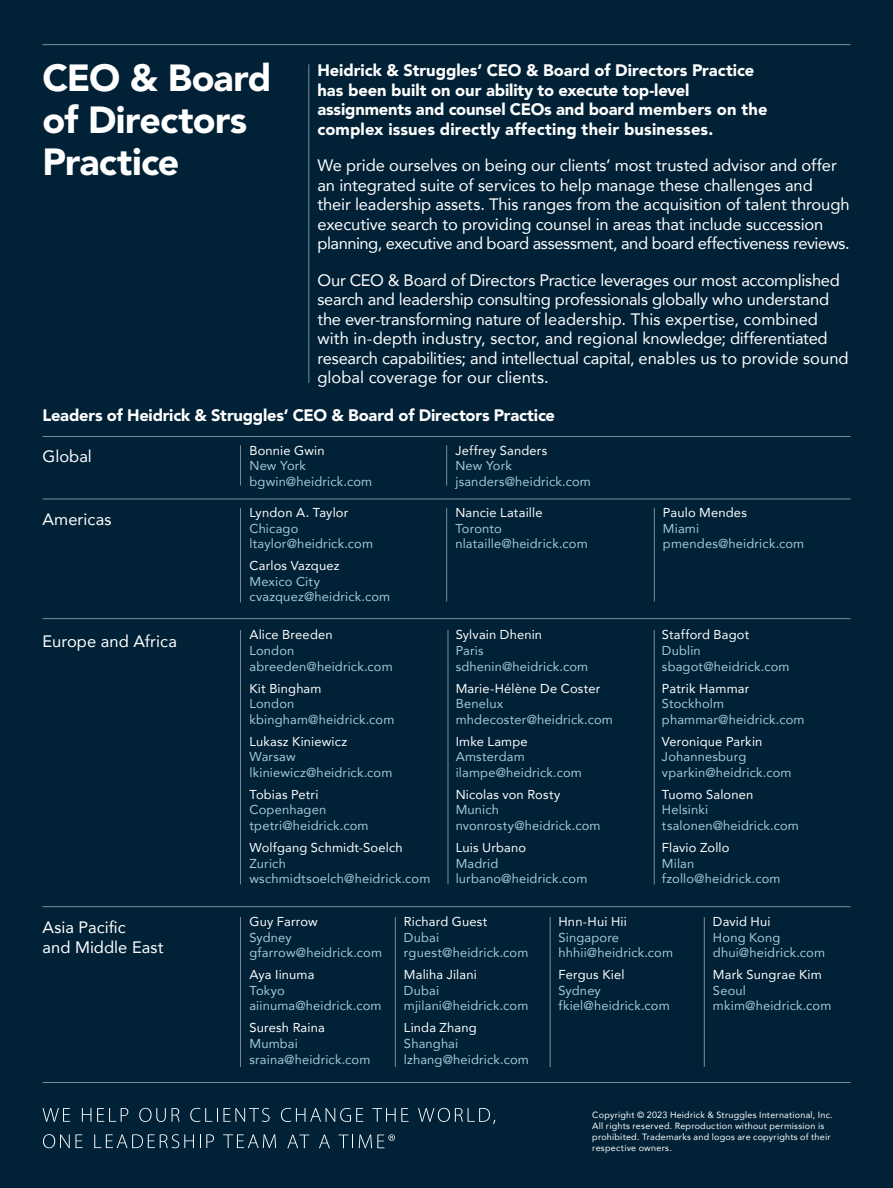
<style>
.page{position:relative;width:893px;height:1188px;background:#002136}
.page>*{position:absolute;margin:0;border:0;box-sizing:border-box;transform-origin:0 0}
.Heading_2{font:900 37.5px/42px "Avenir";letter-spacing:-.02em;color:#fff}
.Intro_3{font:16.5px/19.5px "Avenir";letter-spacing:-.01em;color:#fff}
.Intro_3-2{font:900 16.5px/19.5px "Avenir";color:#fff}
.Heading_5{font:900 16.5px "Avenir";letter-spacing:-.015em;color:#fff}
.Body_Copy{font:12.9px/15.6px "Avenir";letter-spacing:.015em;color:#a3cbd5}
.Body_Copy-2{font:12.9px "Avenir";letter-spacing:.015em;color:#fff}
.Body_Copy-3{font:9px/10.8px "Avenir";letter-spacing:.025em;color:#fff}
.s1{color:#fff}
</style>
<div class="page">
<hr style="left:309px;top:64px;width:1px;height:319px;background:#fff">
<hr style="left:43px;top:44px;width:807px;height:1px;background:#fff">
<hr style="left:240px;top:445px;width:1px;height:41px;background:#fff">
<hr style="left:240px;top:508px;width:1px;height:95px;background:#fff">
<hr style="left:446px;top:445px;width:1px;height:41px;background:#fff">
<hr style="left:446px;top:508px;width:1px;height:93px;background:#fff">
<hr style="left:654px;top:508px;width:1px;height:93px;background:#fff">
<hr style="left:240px;top:630px;width:1px;height:254px;background:#fff">
<hr style="left:448px;top:630px;width:1px;height:254px;background:#fff">
<hr style="left:654px;top:630px;width:1px;height:254px;background:#fff">
<hr style="left:240px;top:917px;width:1px;height:150px;background:#fff">
<hr style="left:395px;top:917px;width:1px;height:150px;background:#fff">
<hr style="left:550px;top:917px;width:1px;height:150px;background:#fff">
<hr style="left:704px;top:917px;width:1px;height:150px;background:#fff">
<hr style="left:43px;top:436px;width:807px;height:1px;background:#fff">
<hr style="left:43px;top:499px;width:807px;height:1px;background:#fff">
<hr style="left:43px;top:618px;width:807px;height:1px;background:#fff">
<hr style="left:43px;top:906px;width:807px;height:1px;background:#fff">
<svg style="left:43px;top:1108px;width:27px;height:14px"></svg>
<svg style="left:82px;top:1108px;width:9px;height:14px"></svg>
<svg style="left:97px;top:1108px;width:31px;height:14px"></svg>
<svg style="left:139px;top:1108px;width:27px;height:14px"></svg>
<svg style="left:172px;top:1108px;width:8px;height:14px"></svg>
<svg style="left:190px;top:1108px;width:80px;height:14px"></svg>
<svg style="left:281px;top:1108px;width:82px;height:14px"></svg>
<svg style="left:372px;top:1108px;width:36px;height:14px"></svg>
<svg style="left:418px;top:1108px;width:77px;height:16px"></svg>
<svg style="left:43px;top:1134px;width:40px;height:14px"></svg>
<svg style="left:94px;top:1134px;width:100px;height:14px"></svg>
<svg style="left:200px;top:1134px;width:14px;height:14px"></svg>
<svg style="left:223px;top:1134px;width:53px;height:14px"></svg>
<svg style="left:287px;top:1135px;width:22px;height:13px"></svg>
<svg style="left:319px;top:1135px;width:11px;height:13px"></svg>
<svg style="left:338px;top:1135px;width:15px;height:13px"></svg>
<svg style="left:359px;top:1134px;width:36px;height:14px"></svg>
<hr style="left:43px;top:1082px;width:807px;height:1px;background:#fff">
<p class="Heading_2" style="left:43px;top:59px;width:231px">CEO &amp; Board of Directors<br>Practice</p>
<p class="Intro_3-2" style="left:317px;top:61px;width:451px">Heidrick &amp; Struggles’ CEO &amp; Board of Directors Practice has been built on our ability to execute top-level assignments and counsel CEOs and board members on the complex issues directly affecting their businesses.</p>
<p class="Intro_3" style="left:317px;top:155px;width:534px">We pride ourselves on being our clients’ most trusted advisor and offer an integrated suite of services to help manage these challenges and their leadership assets. This ranges from the acquisition of talent through executive search to providing counsel in areas that include succession planning, executive and board assessment, and board effectiveness reviews.</p>
<p class="Intro_3" style="left:317px;top:270px;width:533px">Our CEO &amp; Board of Directors Practice leverages our most accomplished search and leadership consulting professionals globally who understand the ever-transforming nature of leadership. This expertise, combined with in-depth industry, sector, and regional knowledge; differentiated research capabilities; and intellectual capital, enables us to provide sound global coverage for our clients.</p>
<p class="Heading_5" style="left:43px;top:403px;width:514px">Leaders of Heidrick &amp; Struggles’ CEO &amp; Board of Directors Practice</p>
<p class="Body_Copy-2" style="left:249px;top:440px;width:77px">Bonnie Gwin</p>
<p class="Body_Copy" style="left:249px;top:458px;width:58px">New York</p>
<p class="Body_Copy" style="left:249px;top:473px;width:124px">bgwin@heidrick.com</p>
<p class="Body_Copy-2" style="left:455px;top:440px;width:93px">Jeffrey Sanders</p>
<p class="Body_Copy" style="left:455px;top:458px;width:58px">New York</p>
<p class="Body_Copy" style="left:455px;top:473px;width:137px">jsanders@heidrick.com</p>
<p class="Body_Copy-2" style="left:455px;top:502px;width:89px">Nancie Lataille</p>
<p class="Body_Copy" style="left:455px;top:520px;width:48px">Toronto</p>
<p class="Body_Copy" style="left:455px;top:536px;width:134px">nlataille@heidrick.com</p>
<p class="Intro_3" style="left:43px;top:446px;width:51px">Global</p>
<p class="Body_Copy-2" style="left:249px;top:502px;width:100px">Lyndon A. Taylor</p>
<p class="Body_Copy" style="left:249px;top:520px;width:50px">Chicago</p>
<p class="Body_Copy" style="left:249px;top:536px;width:125px">ltaylor@heidrick.com</p>
<p class="Body_Copy-2" style="left:663px;top:502px;width:85px">Paulo Mendes</p>
<p class="Body_Copy" style="left:663px;top:520px;width:38px">Miami</p>
<p class="Body_Copy" style="left:663px;top:536px;width:143px">pmendes@heidrick.com</p>
<p class="Intro_3" style="left:43px;top:509px;width:70px">Americas</p>
<p class="Intro_3" style="left:43px;top:631px;width:136px">Europe and Africa</p>
<p class="Intro_3" style="left:43px;top:918px;width:123px">Asia Pacific<br>and Middle East</p>
<p class="Body_Copy-2" style="left:249px;top:555px;width:91px">Carlos Vazquez</p>
<p class="Body_Copy" style="left:249px;top:573px;width:72px">Mexico City</p>
<p class="Body_Copy" style="left:249px;top:589px;width:142px">cvazquez@heidrick.com</p>
<p class="Body_Copy" style="left:249px;top:627px;width:145px"><span class="s1">Alice Breeden<br></span>London abreeden@heidrick.com</p>
<p class="Body_Copy" style="left:249px;top:680px;width:146px"><span class="s1">Kit Bingham<br></span>London kbingham@heidrick.com</p>
<p class="Body_Copy" style="left:249px;top:733px;width:144px"><span class="s1">Lukasz Kiniewicz<br></span>Warsaw lkiniewicz@heidrick.com</p>
<p class="Body_Copy" style="left:249px;top:786px;width:121px"><span class="s1">Tobias Petri<br></span>Copenhagen tpetri@heidrick.com</p>
<p class="Body_Copy" style="left:249px;top:839px;width:182px"><span class="s1">Wolfgang Schmidt-Soelch<br></span>Zurich wschmidtsoelch@heidrick.com</p>
<p class="Body_Copy" style="left:456px;top:627px;width:134px"><span class="s1">Sylvain Dhenin<br></span>Paris sdhenin@heidrick.com</p>
<p class="Body_Copy" style="left:456px;top:680px;width:159px"><span class="s1">Marie-Hélène De Coster<br></span>Benelux mhdecoster@heidrick.com</p>
<p class="Body_Copy" style="left:456px;top:733px;width:128px"><span class="s1">Imke Lampe<br></span>Amsterdam ilampe@heidrick.com</p>
<p class="Body_Copy" style="left:456px;top:786px;width:146px"><span class="s1">Nicolas von Rosty<br></span>Munich nvonrosty@heidrick.com</p>
<p class="Body_Copy" style="left:456px;top:839px;width:133px"><span class="s1">Luis Urbano<br></span>Madrid lurbano@heidrick.com</p>
<p class="Body_Copy" style="left:662px;top:627px;width:129px"><span class="s1">Stafford Bagot<br></span>Dublin sbagot@heidrick.com</p>
<p class="Body_Copy" style="left:662px;top:680px;width:144px"><span class="s1">Patrik Hammar<br></span>Stockholm phammar@heidrick.com</p>
<p class="Body_Copy" style="left:662px;top:733px;width:131px"><span class="s1">Veronique Parkin<br></span>Johannesburg vparkin@heidrick.com</p>
<p class="Body_Copy" style="left:662px;top:786px;width:138px"><span class="s1">Tuomo Salonen<br></span>Helsinki tsalonen@heidrick.com</p>
<p class="Body_Copy" style="left:662px;top:839px;width:120px"><span class="s1">Flavio Zollo<br></span>Milan fzollo@heidrick.com</p>
<p class="Body_Copy-2" style="left:249px;top:911px;width:70px">Guy Farrow</p>
<p class="Body_Copy" style="left:249px;top:929px;width:44px">Sydney</p>
<p class="Body_Copy" style="left:249px;top:945px;width:134px">gfarrow@heidrick.com</p>
<p class="Body_Copy-2" style="left:249px;top:964px;width:66px">Aya Iinuma</p>
<p class="Body_Copy" style="left:249px;top:982px;width:37px">Tokyo</p>
<p class="Body_Copy" style="left:249px;top:998px;width:134px">aiinuma@heidrick.com</p>
<p class="Body_Copy-2" style="left:249px;top:1018px;width:77px">Suresh Raina</p>
<p class="Body_Copy" style="left:249px;top:1035px;width:122px">Mumbai sraina@heidrick.com</p>
<p class="Body_Copy-2" style="left:404px;top:911px;width:85px">Richard Guest</p>
<p class="Body_Copy" style="left:404px;top:929px;width:37px">Dubai</p>
<p class="Body_Copy" style="left:404px;top:945px;width:126px">rguest@heidrick.com</p>
<p class="Body_Copy-2" style="left:404px;top:964px;width:74px">Maliha Jilani</p>
<p class="Body_Copy" style="left:404px;top:982px;width:37px">Dubai</p>
<p class="Body_Copy" style="left:404px;top:998px;width:126px">mjilani@heidrick.com</p>
<p class="Body_Copy" style="left:404px;top:1020px;width:126px"><span class="s1">Linda Zhang<br></span>Shanghai lzhang@heidrick.com</p>
<p class="Body_Copy" style="left:558px;top:913px;width:116px"><span class="s1">Hnn-Hui Hii<br></span>Singapore hhhii@heidrick.com</p>
<p class="Body_Copy" style="left:558px;top:967px;width:113px"><span class="s1">Fergus Kiel<br></span>Sydney fkiel@heidrick.com</p>
<p class="Body_Copy" style="left:713px;top:913px;width:114px"><span class="s1">David Hui<br></span>Hong Kong dhui@heidrick.com</p>
<p class="Body_Copy-2" style="left:713px;top:964px;width:110px">Mark Sungrae Kim</p>
<p class="Body_Copy" style="left:713px;top:982px;width:34px">Seoul</p>
<p class="Body_Copy" style="left:713px;top:998px;width:120px">mkim@heidrick.com</p>
<p class="Body_Copy-3" style="left:592px;top:1110px;width:242px">Copyright © 2023 Heidrick &amp; Struggles International, Inc.<br>All rights reserved. Reproduction without permission is prohibited. Trademarks and logos are copyrights of their respective owners.</p>
</div>
